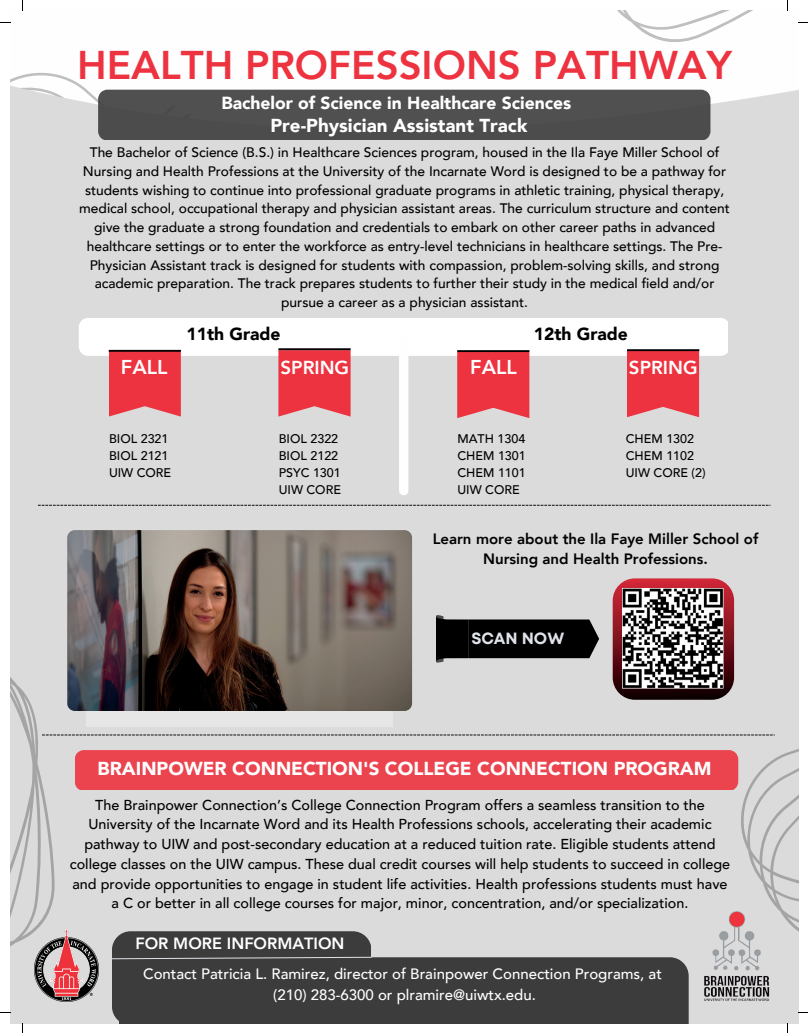
<style>
.page{position:relative;width:808px;height:1033px;background:#fff}
.page>*{position:absolute;margin:0;border:0;box-sizing:border-box;transform-origin:0 0}
.t1{font:800 40px "Avenir";color:#ed333f}
.t2{font:800 20px "Avenir";color:#fefefe}
.t3{font:900 18.75px "Avenir";color:#fff}
.t4{font:800 18.75px "Avenir";color:#fefefe}
.t5{font:900 17.5px "Avenir";color:#fff}
.t6{font:900 17.5px "Avenir";color:#000}
.t7{font:800 16.25px "Avenir";color:#fff}
.t8{font:700 16.25px "Mont";color:#dfe2e8}
.t9{font:500 15px/20.6px "Avenir";color:#fff;text-align:center}
.t10{font:800 15px/20.6px "Avenir";color:#000;text-align:center}
.t11{font:500 14.38px/19.8px "Avenir";color:#000;text-align:center}
.t12{font:500 13.75px/18.8px "Avenir";color:#000;text-align:center}
.t13{font:500 12.5px/16.9px "Avenir";color:#000}
</style>
<div class="page">
<div style="left:10px;top:10px;width:788px;height:1013px;background:#dbdbdb"></div>
<div style="left:399px;top:341px;width:9px;height:149px;background:#fefefe"></div>
<div style="left:112px;top:710px;width:281px;height:16px;background:#e6e6e6"></div>
<svg style="left:673px;top:546px;width:125px;height:454px;background:#d7d6d6"></svg>
<svg style="left:112px;top:734px;width:450px;height:1px"></svg>
<div style="left:119px;top:957px;width:569px;height:66px;background:#3c3c3c"></div>
<div style="left:112px;top:750px;width:626px;height:39px;background:#eb444f"></div>
<svg style="left:111px;top:931px;width:262px;height:92px"></svg>
<svg style="left:562px;top:527px;width:222px;height:223px;background:#cec4c5"></svg>
<svg style="left:38px;top:505px;width:732px;height:1px"></svg>
<img style="left:701px;top:908px;width:74px;height:98px">
<svg style="left:79px;top:318px;width:649px;height:100px"></svg>
<hr style="left:627px;top:349px;width:72px;height:2px;background:#000">
<hr style="left:457px;top:350px;width:72px;height:2px;background:#000">
<hr style="left:278px;top:348px;width:72px;height:2px;background:#000">
<hr style="left:109px;top:350px;width:72px;height:2px;background:#000">
<svg style="left:10px;top:560px;width:102px;height:459px;background:#d1c7c8"></svg>
<img style="left:623px;top:588px;width:101px;height:101px">
<img style="left:67px;top:530px;width:345px;height:180px;border-radius:8px">
<svg style="left:436px;top:615px;width:163px;height:47px;background:#2a2a2a"></svg>
<svg style="left:98px;top:0;width:710px;height:140px"></svg>
<h1 class="t1" style="left:77px;top:39px;width:656px">HEALTH PROFESSIONS PATHWAY</h1>
<p class="t5" style="left:221px;top:92px;width:351px">Bachelor of Science in Healthcare Sciences</p>
<h3 class="t3" style="left:270px;top:113px;width:258px">Pre-Physician Assistant Track</h3>
<p class="t12" style="left:79px;top:143px;width:652px">The Bachelor of Science (B.S.) in Healthcare Sciences program, housed in the Ila Faye Miller School of Nursing and Health Professions at the University of the Incarnate Word is designed to be a pathway for students wishing to continue into professional graduate programs in athletic training, physical therapy, medical school, occupational therapy and physician assistant areas. The curriculum structure and content give the graduate a strong foundation and credentials to embark on other career paths in advanced healthcare settings or to enter the workforce as entry-level technicians in healthcare settings. The Pre-Physician Assistant track is designed for students with compassion, problem-solving skills, and strong academic preparation. The track prepares students to further their study in the medical field and/or pursue a career as a physician assistant.</p>
<h2 class="t2" style="left:121px;top:354px;width:48px">FALL</h2>
<p class="t6" style="left:186px;top:323px;width:96px">11th Grade</p>
<p class="t6" style="left:533px;top:323px;width:96px">12th Grade</p>
<h3 class="t4" style="left:280px;top:355px;width:70px">SPRING</h3>
<h2 class="t2" style="left:470px;top:354px;width:48px">FALL</h2>
<h3 class="t4" style="left:629px;top:355px;width:70px">SPRING</h3>
<p class="t13" style="left:109px;top:431px;width:64px">BIOL 2321<br>BIOL 2121<br>UIW CORE</p>
<p class="t13" style="left:279px;top:431px;width:64px">BIOL 2322<br>BIOL 2122<br>PSYC 1301<br>UIW CORE</p>
<p class="t13" style="left:457px;top:431px;width:70px;text-align:justify">MATH 1304<br>CHEM 1301<br>CHEM 1101<br>UIW CORE</p>
<p class="t13" style="left:625px;top:431px;width:81px">CHEM 1302<br>CHEM 1102<br>UIW CORE (2)</p>
<p class="t10" style="left:432px;top:528px;width:327px">Learn more about the Ila Faye Miller School of<br>Nursing and Health Professions.</p>
<p class="t8" style="left:471px;top:632px;width:94px">SCAN NOW</p>
<h3 class="t3" style="left:98px;top:756px;width:615px">BRAINPOWER CONNECTION'S COLLEGE CONNECTION PROGRAM</h3>
<p class="t11" style="left:70px;top:795px;width:662px">The Brainpower Connection’s College Connection Program offers a seamless transition to the University of the Incarnate Word and its Health Professions schools, accelerating their academic pathway to UIW and post-secondary education at a reduced tuition rate. Eligible students attend college classes on the UIW campus. These dual credit courses will help students to succeed in college and provide opportunities to engage in student life activities. Health professions students must have a C or better in all college courses for major, minor, concentration, and/or specialization.</p>
<p class="t7" style="left:135px;top:932px;width:211px">FOR MORE INFORMATION</p>
<p class="t9" style="left:143px;top:964px;width:520px">Contact Patricia L. Ramirez, director of Brainpower Connection Programs, at (210) 283-6300 or plramire@uiwtx.edu.</p>
</div>
